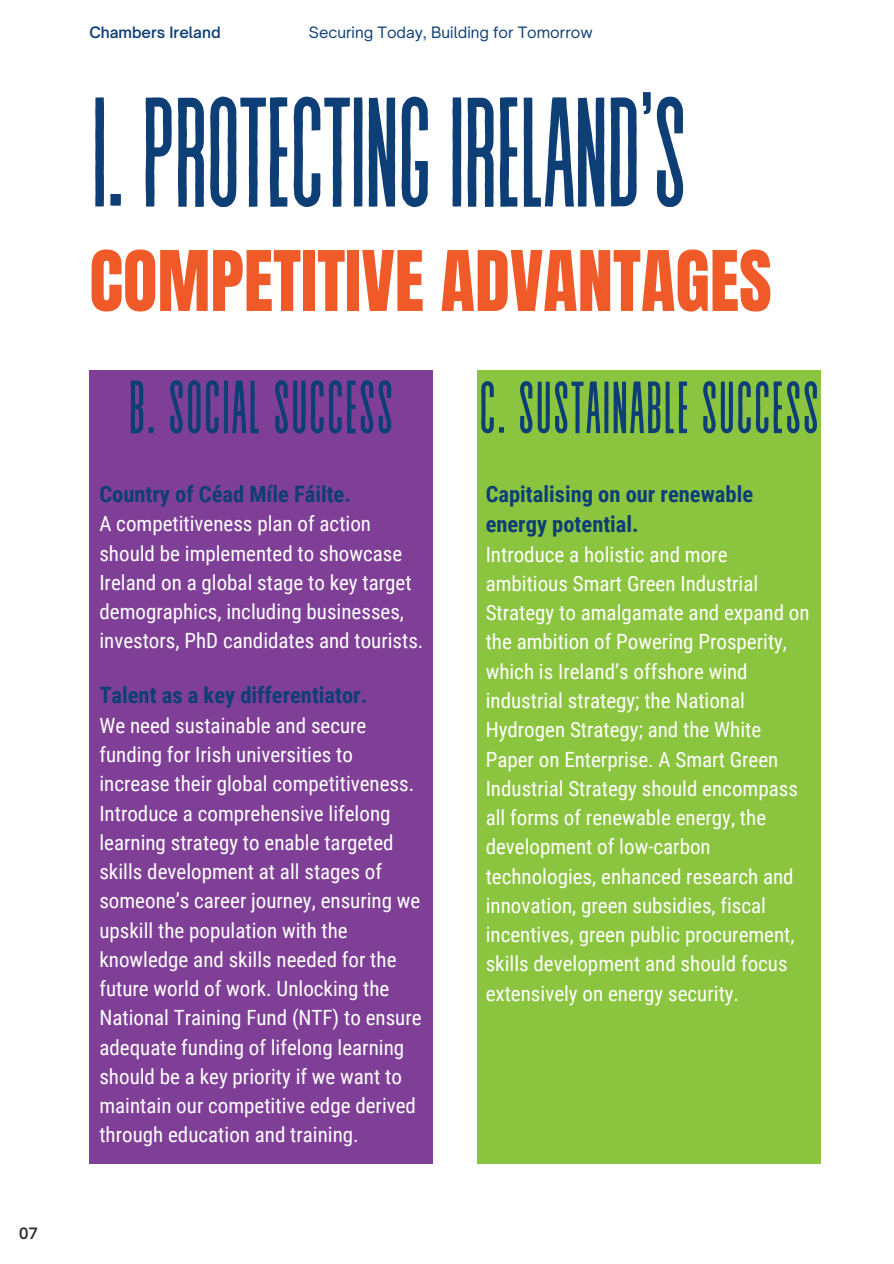
<style>
.page{position:relative;width:894px;height:1264px;background:#fff}
.page>*{position:absolute;margin:0;border:0;box-sizing:border-box;transform-origin:0 0}
.t1{font:155.55px "Revive 80 Tall";letter-spacing:-.03em;color:#0d3e76}
.t2{font:75px "Revive 80 Tall";color:#0d3e76}
.t3{font:73.5px "Revive 80 Tall";color:#0d3e76}
.t4{font:70.95px "Anton";color:#f05a28}
.t5{font:700 22.5px/30.3px "Roboto Condensed";color:#0d3e76}
.t6{font:21px/29.2px "Roboto Condensed";color:#fff}
.t7{font:15px "Open Sauce One";color:#0d3e76}
.t8{font:600 15px "Open Sauce One";color:#0d3e76}
.t9{font:600 15px "Open Sauce One";color:#2b2b2b}
</style>
<div class="page">
<div style="left:477px;top:370px;width:343px;height:793px;background:#8bc53f"></div>
<div style="left:89px;top:370px;width:343px;height:793px;background:#7f3f97"></div>
<h3 class="t9" style="left:19px;top:1224px;width:20px">07</h3>
<h4 class="t8" style="left:89px;top:23px;width:133px">Chambers Ireland</h4>
<p class="t7" style="left:309px;top:23px;width:285px">Securing Today, Building for Tomorrow</p>
<h4 class="t1" style="left:90px;top:73px;width:600px">I.PROTECTINGIRELAND’S</h4>
<h4 class="t4" style="left:89px;top:230px;width:683px">COMPETITIVE ADVANTAGES</h4>
<h1 class="t2" style="left:128px;top:369px;width:267px">B. SOCIAL SUCCESS</h1>
<h2 class="t5" style="left:99px;top:479px;width:253px">Country of Céad Míle Fáilte.</h2>
<h2 class="t6" style="left:99px;top:509px;width:325px">A competitiveness plan of action should be implemented to showcase Ireland on a global stage to key target demographics, including businesses, investors, PhD candidates and tourists.</h2>
<h3 class="t5" style="left:99px;top:680px;width:269px">Talent as a key differentiator.</h3>
<h3 class="t6" style="left:99px;top:711px;width:323px">We need sustainable and secure funding for Irish universities to increase their global competitiveness.<br>Introduce a comprehensive lifelong learning strategy to enable targeted skills development at all stages of someone’s career journey, ensuring we upskill the population with the knowledge and skills needed for the future world of work. Unlocking the National Training Fund (NTF) to ensure adequate funding of lifelong learning should be a key priority if we want to maintain our competitive edge derived through education and training.</h3>
<h5 class="t3" style="left:478px;top:370px;width:342px">C. SUSTAINABLE SUCCESS</h5>
<p class="t5" style="left:485px;top:479px;width:269px">Capitalising on our renewable energy potential.</p>
<p class="t6" style="left:485px;top:540px;width:325px">Introduce a holistic and more ambitious Smart Green Industrial Strategy to amalgamate and expand on the ambition of Powering Prosperity, which is Ireland’s offshore wind industrial strategy; the National Hydrogen Strategy; and the White Paper on Enterprise. A Smart Green Industrial Strategy should encompass all forms of renewable energy, the development of low-carbon technologies, enhanced research and innovation, green subsidies, fiscal incentives, green public procurement, skills development and should focus extensively on energy security.</p>
</div>
